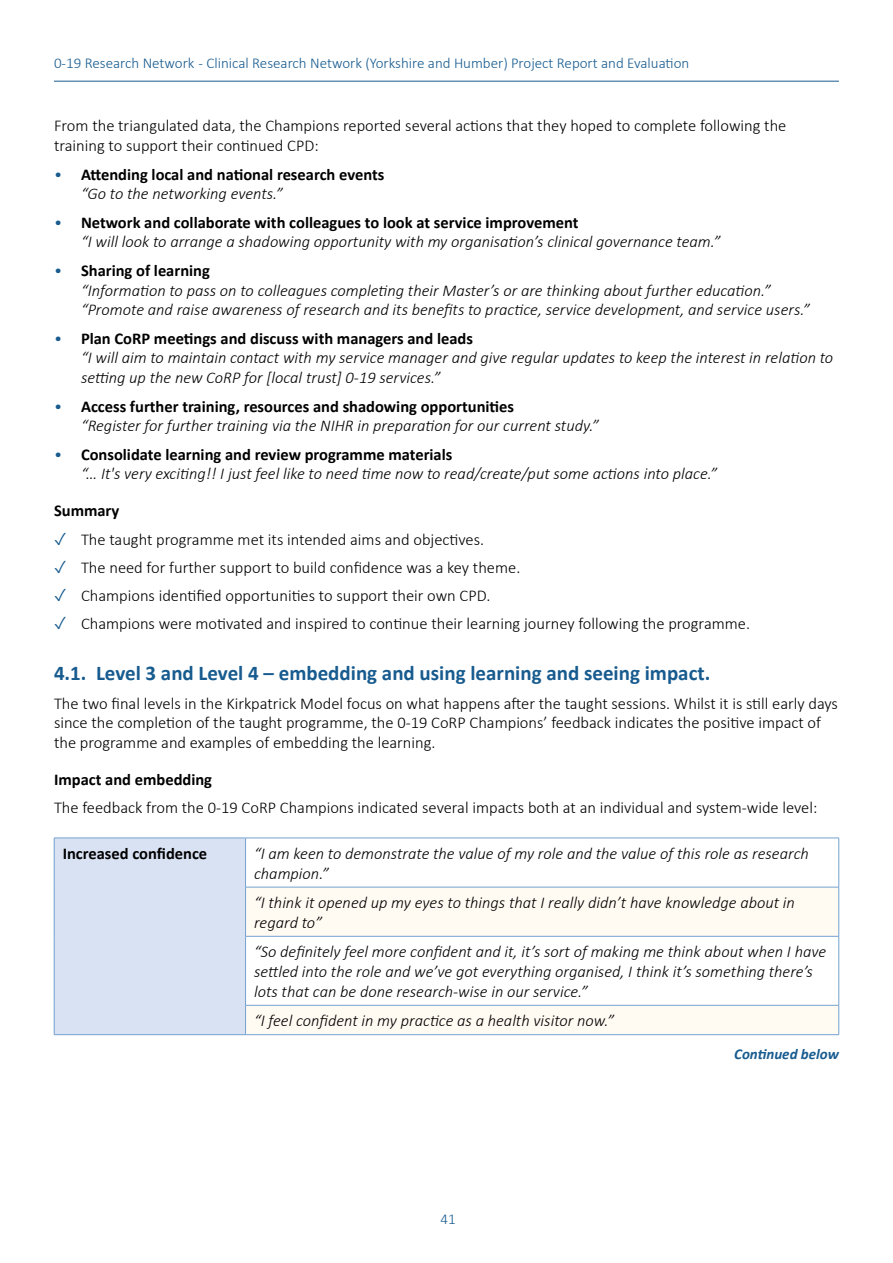
<style>
.page{position:relative;width:893px;height:1263px;background:#fff}
.page>*{position:absolute;margin:0;border:0;box-sizing:border-box;transform-origin:0 0}
.t1{font:700 21px "Calibri";color:#175b8f}
.t2{font:italic 300 16.5px/19.8px "Calibri";color:#000}
.t3{font:300 16.5px/19.8px "Calibri";color:#000}
.t4{font:700 16.5px/19.8px "Calibri";color:#000}
.t5{font:300 15px "Calibri";color:#175b8f}
.t6{font:italic 700 15px "Calibri";color:#175b8f}
.s1{font-weight:300;color:#175b8f}
.s2{font-weight:300;font-style:italic}
.s3{font-style:normal;color:#175b8f}
.s4{font-weight:700;font-style:normal}
.s5{color:#175b8f}
</style>
<div class="page">
<hr style="left:54px;top:81px;width:785px;height:1px;background:#175b8f">
<div style="left:54px;top:838px;width:192px;height:197px;background:#d9e2f3"></div>
<svg style="left:246px;top:886px;width:592px;height:1px"></svg>
<svg style="left:246px;top:888px;width:592px;height:146px;fill:#fffaf2"></svg>
<hr style="left:54px;top:838px;width:192px;height:1px;background:#75a2d1">
<hr style="left:54px;top:838px;width:1px;height:49px;background:#75a2d1">
<hr style="left:54px;top:887px;width:1px;height:49px;background:#75a2d1">
<hr style="left:54px;top:936px;width:1px;height:69px;background:#75a2d1">
<svg style="left:54px;top:1005px;width:1px;height:29px"></svg>
<hr style="left:54px;top:1034px;width:192px;height:1px;background:#75a2d1">
<hr style="left:245px;top:887px;width:1px;height:49px;background:#75a2d1">
<hr style="left:838px;top:887px;width:1px;height:49px;background:#75a2d1">
<hr style="left:245px;top:936px;width:1px;height:69px;background:#75a2d1">
<hr style="left:838px;top:936px;width:1px;height:69px;background:#75a2d1">
<hr style="left:245px;top:887px;width:594px;height:1px;background:#75a2d1">
<hr style="left:245px;top:936px;width:594px;height:1px;background:#75a2d1">
<hr style="left:245px;top:1005px;width:594px;height:1px;background:#75a2d1">
<svg style="left:245px;top:1005px;width:1px;height:29px"></svg>
<svg style="left:838px;top:1005px;width:1px;height:29px"></svg>
<hr style="left:246px;top:1034px;width:593px;height:1px;background:#75a2d1">
<hr style="left:245px;top:838px;width:1px;height:49px;background:#75a2d1">
<hr style="left:838px;top:838px;width:1px;height:49px;background:#75a2d1">
<hr style="left:246px;top:838px;width:593px;height:1px;background:#75a2d1">
<p class="t5" style="left:54px;top:54px;width:637px">0-19 Research Network - Clinical Research Network (Yorkshire and Humber) Project Report and Evaluation</p>
<p class="t3" style="left:54px;top:116px;width:734px">From the triangulated data, the Champions reported several actions that they hoped to complete following the training to support their continued CPD:</p>
<p class="t4" style="left:81px;top:164px;width:305px;text-indent:-27px"><span class="s1">•</span> Attending local and national research events <span class="s2">“Go to the networking events.”</span></p>
<p class="t2" style="left:81px;top:212px;width:641px;text-indent:-27px"><span class="s3">•</span> <span class="s4">Network and collaborate with colleagues to look at service improvement<br></span>“I will look to arrange a shadowing opportunity with my organisation’s clinical governance team.”</p>
<p class="t2" style="left:81px;top:260px;width:730px;text-indent:-27px"><span class="s3">•</span> <span class="s4">Sharing of learning<br></span>“Information to pass on to colleagues completing their Master’s or are thinking about further education.” “Promote and raise awareness of research and its benefits to practice, service development, and service users.”</p>
<p class="t2" style="left:81px;top:328px;width:754px;text-indent:-27px"><span class="s3">•</span> <span class="s4">Plan CoRP meetings and discuss with managers and leads<br></span>“I will aim to maintain contact with my service manager and give regular updates to keep the interest in relation to setting up the new CoRP for [local trust] 0-19 services.”</p>
<p class="t2" style="left:81px;top:396px;width:519px;text-indent:-27px"><span class="s3">•</span> <span class="s4">Access further training, resources and shadowing opportunities<br></span>“Register for further training via the NIHR in preparation for our current study.”</p>
<p class="t2" style="left:81px;top:444px;width:638px;text-indent:-27px"><span class="s3">•</span> <span class="s4">Consolidate learning and review programme materials<br></span>“… It's very exciting!! I just feel like to need time now to read/create/put some actions into place.”</p>
<p class="t4" style="left:54px;top:501px;width:67px">Summary</p>
<p class="t3" style="left:54px;top:529px;width:432px"><span class="s5">✓</span> The taught programme met its intended aims and objectives.</p>
<p class="t3" style="left:54px;top:557px;width:468px"><span class="s5">✓</span> The need for further support to build confidence was a key theme.</p>
<p class="t3" style="left:54px;top:586px;width:438px"><span class="s5">✓</span> Champions identified opportunities to support their own CPD.</p>
<p class="t3" style="left:54px;top:614px;width:698px"><span class="s5">✓</span> Champions were motivated and inspired to continue their learning journey following the programme.</p>
<p class="t1" style="left:54px;top:658px;width:658px">4.1. Level 3 and Level 4 – embedding and using learning and seeing impact.</p>
<p class="t3" style="left:54px;top:693px;width:785px">The two final levels in the Kirkpatrick Model focus on what happens after the taught sessions. Whilst it is still early days since the completion of the taught programme, the 0-19 CoRP Champions’ feedback indicates the positive impact of the programme and examples of embedding the learning.</p>
<p class="t4" style="left:54px;top:769px;width:160px">Impact and embedding</p>
<p class="t3" style="left:54px;top:798px;width:765px">The feedback from the 0-19 CoRP Champions indicated several impacts both at an individual and system-wide level:</p>
<p class="t4" style="left:63px;top:843px;width:146px">Increased confidence</p>
<p class="t2" style="left:254px;top:843px;width:556px">“I am keen to demonstrate the value of my role and the value of this role as research champion.”</p>
<p class="t2" style="left:254px;top:892px;width:542px">“I think it opened up my eyes to things that I really didn’t have knowledge about in regard to”</p>
<p class="t2" style="left:254px;top:942px;width:574px">“So definitely feel more confident and it, it’s sort of making me think about when I have settled into the role and we’ve got everything organised, I think it’s something there’s lots that can be done research-wise in our service.”</p>
<p class="t2" style="left:254px;top:1011px;width:362px">“I feel confident in my practice as a health visitor now.”</p>
<p class="t6" style="left:734px;top:1044px;width:106px">Continued below</p>
<p class="t5" style="left:441px;top:1210px;width:17px">41</p>
</div>
